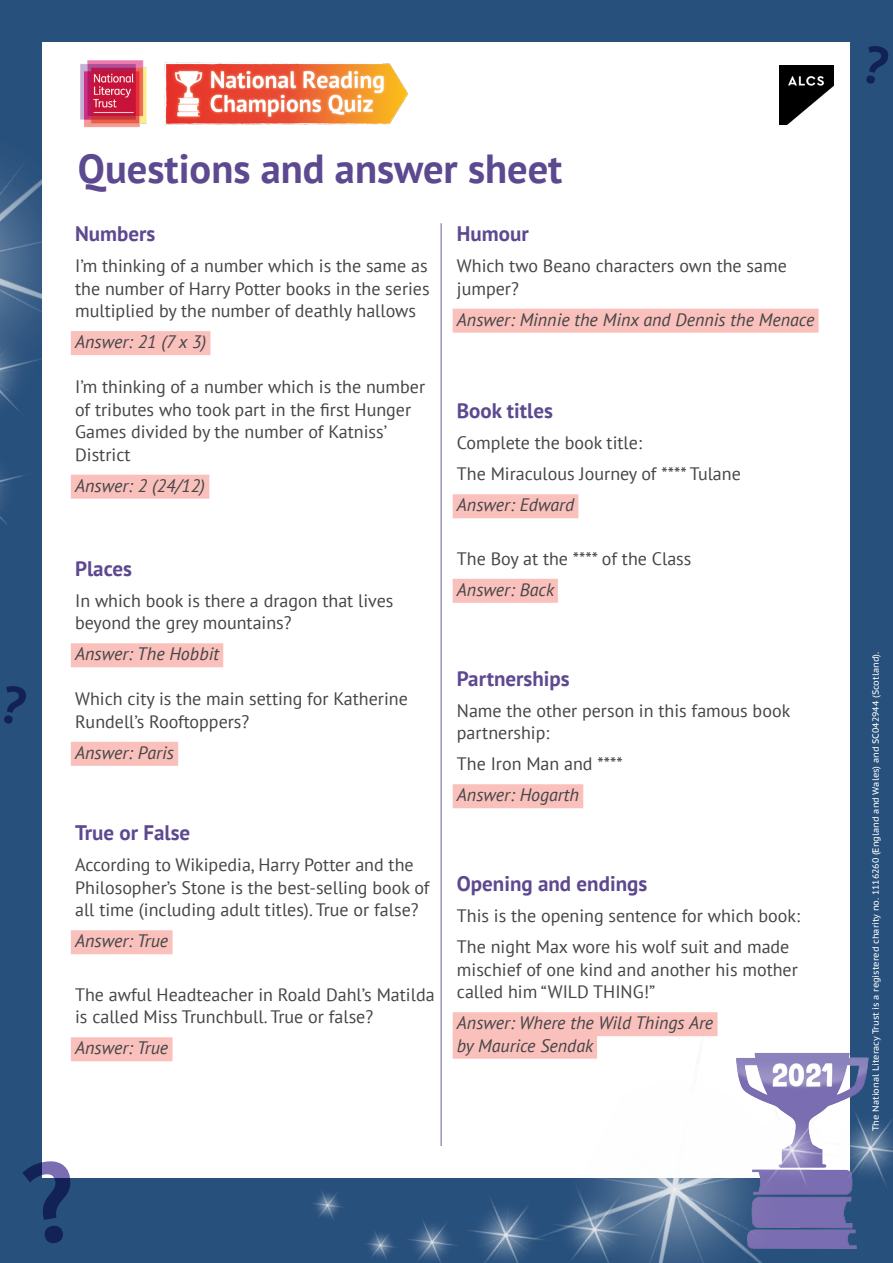
<style>
.page{position:relative;width:893px;height:1263px;background:#28507c}
.page>*{position:absolute;margin:0;border:0;box-sizing:border-box;transform-origin:0 0}
.t1{font:700 40.5px "PT Sans";color:#5d4990}
.subheading{font:700 21px "PT Sans";color:#5d4990}
.BODY{font:18px/22.5px "PT Sans";color:#434547}
.answer{font:italic 18px "PT Sans";color:#434547}
.t2{font:9px "PT Sans Caption";color:#fff}
</style>
<div class="page">
<div style="left:43px;top:43px;width:807px;height:1135px;background:#fff"></div>
<div style="left:71px;top:331px;width:139px;height:24px;background:#fac0bb"></div>
<div style="left:71px;top:475px;width:138px;height:24px;background:#fac0bb"></div>
<div style="left:71px;top:643px;width:152px;height:24px;background:#fac0bb"></div>
<div style="left:71px;top:742px;width:107px;height:24px;background:#fac0bb"></div>
<div style="left:71px;top:930px;width:102px;height:24px;background:#fac0bb"></div>
<div style="left:71px;top:1037px;width:102px;height:24px;background:#fac0bb"></div>
<div style="left:453px;top:309px;width:366px;height:24px;background:#fac0bb"></div>
<div style="left:453px;top:494px;width:125px;height:24px;background:#fac0bb"></div>
<div style="left:453px;top:579px;width:105px;height:24px;background:#fac0bb"></div>
<div style="left:453px;top:784px;width:130px;height:24px;background:#fac0bb"></div>
<hr style="left:440px;top:223px;width:2px;height:923px;background:#a093bd">
<img style="left:80px;top:60px;width:328px;height:68px">
<img style="left:780px;top:65px;width:53px;height:59px">
<img style="left:313px;top:968px;width:580px;height:295px">
<img style="left:0;top:42px;width:51px;height:651px">
<svg style="left:0;top:684px;width:28px;height:9px"></svg>
<p class="t1" style="left:78px;top:142px;width:486px">Questions and answer sheet</p>
<p class="subheading" style="left:75px;top:220px;width:82px">Numbers</p>
<p class="BODY" style="left:75px;top:254px;width:356px;text-align:justify">I’m thinking of a number which is the same as the number of Harry Potter books in the series multiplied by the number of deathly hallows</p>
<p class="answer" style="left:75px;top:330px;width:133px">Answer: 21 (7 x 3)</p>
<p class="BODY" style="left:75px;top:375px;width:352px">I’m thinking of a number which is the number of tributes who took part in the first Hunger Games divided by the number of Katniss’ District</p>
<p class="answer" style="left:75px;top:474px;width:131px">Answer: 2 (24/12)</p>
<p class="subheading" style="left:457px;top:220px;width:73px">Humour</p>
<p class="BODY" style="left:457px;top:254px;width:331px">Which two Beano characters own the same jumper?</p>
<p class="answer" style="left:457px;top:308px;width:359px">Answer: Minnie the Minx and Dennis the Menace</p>
<p class="subheading" style="left:457px;top:397px;width:97px">Book titles</p>
<p class="BODY" style="left:457px;top:431px;width:187px">Complete the book title:</p>
<p class="BODY" style="left:457px;top:462px;width:285px">The Miraculous Journey of **** Tulane</p>
<p class="answer" style="left:457px;top:493px;width:119px">Answer: Edward</p>
<p class="subheading" style="left:75px;top:554px;width:58px">Places</p>
<p class="BODY" style="left:75px;top:589px;width:320px">In which book is there a dragon that lives beyond the grey mountains?</p>
<p class="answer" style="left:75px;top:642px;width:145px">Answer: The Hobbit</p>
<p class="BODY" style="left:75px;top:687px;width:334px">Which city is the main setting for Katherine<br>Rundell’s Rooftoppers?</p>
<p class="answer" style="left:75px;top:741px;width:100px">Answer: Paris</p>
<p class="subheading" style="left:75px;top:819px;width:117px">True or False</p>
<p class="BODY" style="left:75px;top:853px;width:356px">According to Wikipedia, Harry Potter and the<br>Philosopher’s Stone is the best-selling book of all time (including adult titles). True or false?</p>
<p class="answer" style="left:75px;top:929px;width:95px">Answer: True</p>
<p class="BODY" style="left:75px;top:983px;width:361px">The awful Headteacher in Roald Dahl’s Matilda is called Miss Trunchbull. True or false?</p>
<p class="answer" style="left:75px;top:1036px;width:95px">Answer: True</p>
<p class="BODY" style="left:457px;top:547px;width:236px">The Boy at the **** of the Class</p>
<p class="answer" style="left:457px;top:578px;width:99px">Answer: Back</p>
<p class="subheading" style="left:457px;top:664px;width:114px">Partnerships</p>
<p class="BODY" style="left:457px;top:699px;width:335px">Name the other person in this famous book partnership:</p>
<p class="BODY" style="left:457px;top:752px;width:167px">The Iron Man and ****</p>
<p class="answer" style="left:457px;top:783px;width:124px">Answer: Hogarth</p>
<p class="subheading" style="left:457px;top:870px;width:192px">Opening and endings</p>
<p class="BODY" style="left:457px;top:904px;width:345px">This is the opening sentence for which book:</p>
<p class="BODY" style="left:457px;top:935px;width:342px">The night Max wore his wolf suit and made mischief of one kind and another his mother called him “WILD THING!”</p>
<p class="answer" style="left:457px;top:1011px;width:258px">Answer: Where the Wild Things Are</p>
<p class="answer" style="left:457px;top:1034px;width:138px">by Maurice Sendak</p>
<p class="t2" style="left:870px;top:1131px;width:481px;rotate:-90deg">The National Literacy Trust is a registered charity no. 1116260 (England and Wales) and SC042944 (Scotland).</p>
</div>
